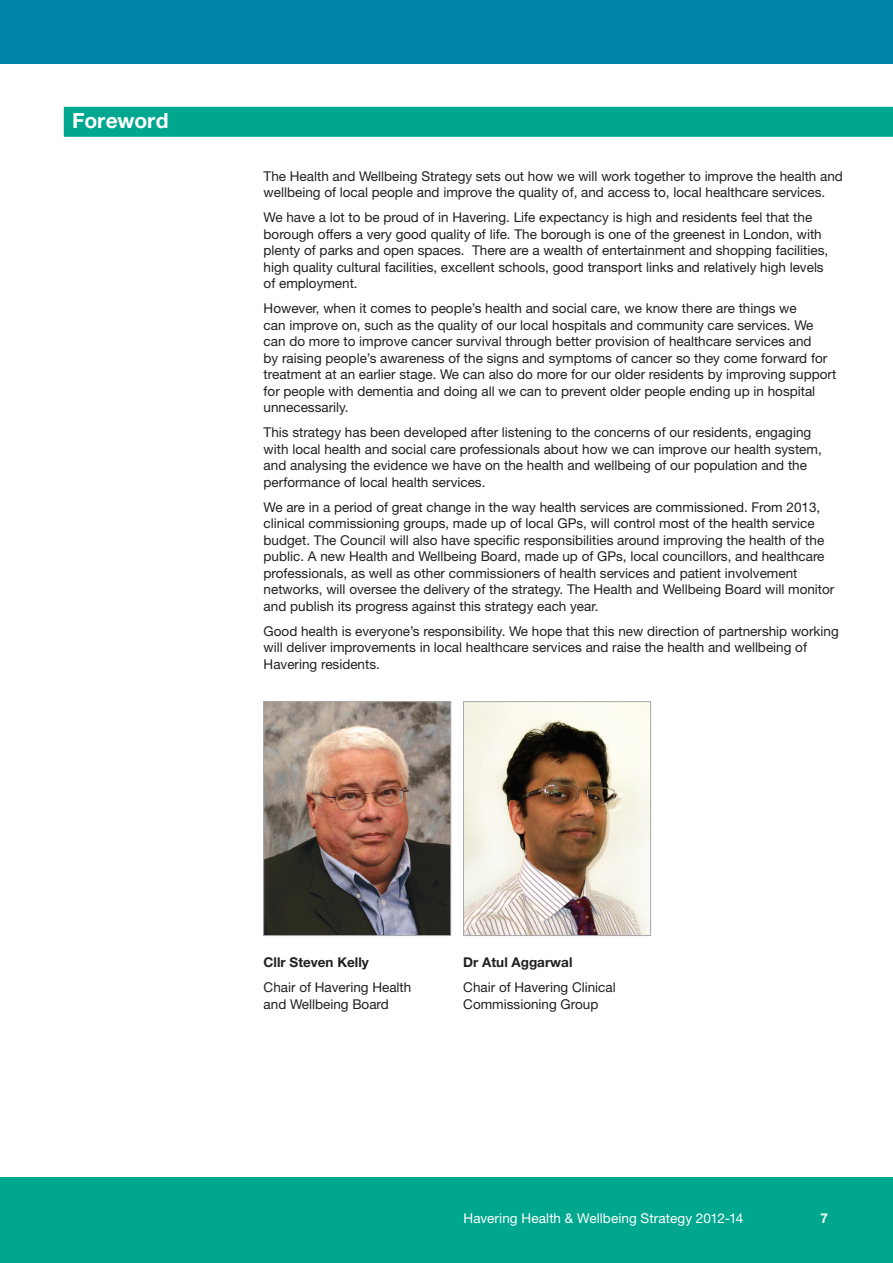
<style>
.page{position:relative;width:893px;height:1263px;background:#fff}
.page>*{position:absolute;margin:0;border:0;box-sizing:border-box;transform-origin:0 0}
.t1{font:700 21px "Helvetica Neue";letter-spacing:.005em;color:#fff}
.t2{font:13.5px/16.5px "Helvetica Neue";color:#231f20}
.t3{font:13.5px "Helvetica Neue";letter-spacing:.01em;color:#fff}
.t4{font:700 13.5px "Helvetica Neue";color:#231f20}
.t5{font:700 13.5px "Helvetica Neue";color:#fff}
</style>
<div class="page">
<div style="left:0;top:0;width:893px;height:64px;background:#0083a9"></div>
<div style="left:0;top:1178px;width:893px;height:85px;background:#00a78f"></div>
<div style="left:64px;top:107px;width:829px;height:30px;background:#00a78f"></div>
<img style="left:265px;top:703px;width:184px;height:231px">
<div style="left:263px;top:701px;width:188px;height:235px;border:1px solid #a8a9ad"></div>
<img style="left:465px;top:703px;width:184px;height:231px">
<div style="left:463px;top:701px;width:188px;height:235px;border:1px solid #a8a9ad"></div>
<h1 class="t1" style="left:72px;top:108px;width:98px">Foreword</h1>
<p class="t2" style="left:264px;top:167px;width:581px">The Health and Wellbeing Strategy sets out how we will work together to improve the health and wellbeing of local people and improve the quality of, and access to, local healthcare services.</p>
<p class="t2" style="left:264px;top:209px;width:566px">We have a lot to be proud of in Havering. Life expectancy is high and residents feel that the borough offers a very good quality of life. The borough is one of the greenest in London, with plenty of parks and open spaces. There are a wealth of entertainment and shopping facilities, high quality cultural facilities, excellent schools, good transport links and relatively high levels of employment.</p>
<p class="t2" style="left:264px;top:300px;width:574px">However, when it comes to people’s health and social care, we know there are things we<br>can improve on, such as the quality of our local hospitals and community care services. We can do more to improve cancer survival through better provision of healthcare services and<br>by raising people’s awareness of the signs and symptoms of cancer so they come forward for treatment at an earlier stage. We can also do more for our older residents by improving support for people with dementia and doing all we can to prevent older people ending up in hospital unnecessarily.</p>
<p class="t2" style="left:264px;top:424px;width:560px">This strategy has been developed after listening to the concerns of our residents, engaging with local health and social care professionals about how we can improve our health system, and analysing the evidence we have on the health and wellbeing of our population and the performance of local health services.</p>
<p class="t2" style="left:264px;top:498px;width:572px">We are in a period of great change in the way health services are commissioned. From 2013, clinical commissioning groups, made up of local GPs, will control most of the health service budget. The Council will also have specific responsibilities around improving the health of the public. A new Health and Wellbeing Board, made up of GPs, local councillors, and healthcare professionals, as well as other commissioners of health services and patient involvement networks, will oversee the delivery of the strategy. The Health and Wellbeing Board will monitor and publish its progress against this strategy each year.</p>
<p class="t2" style="left:264px;top:622px;width:577px">Good health is everyone’s responsibility. We hope that this new direction of partnership working will deliver improvements in local healthcare services and raise the health and wellbeing of<br>Havering residents.</p>
<p class="t4" style="left:264px;top:954px;width:107px">Cllr Steven Kelly</p>
<p class="t2" style="left:264px;top:979px;width:149px">Chair of Havering Health and Wellbeing Board</p>
<p class="t4" style="left:463px;top:954px;width:111px">Dr Atul Aggarwal</p>
<p class="t2" style="left:463px;top:979px;width:154px">Chair of Havering Clinical<br>Commissioning Group</p>
<p class="t3" style="left:463px;top:1210px;width:281px">Havering Health &amp; Wellbeing Strategy 2012-14</p>
<p class="t5" style="left:820px;top:1210px;width:9px">7</p>
</div>
